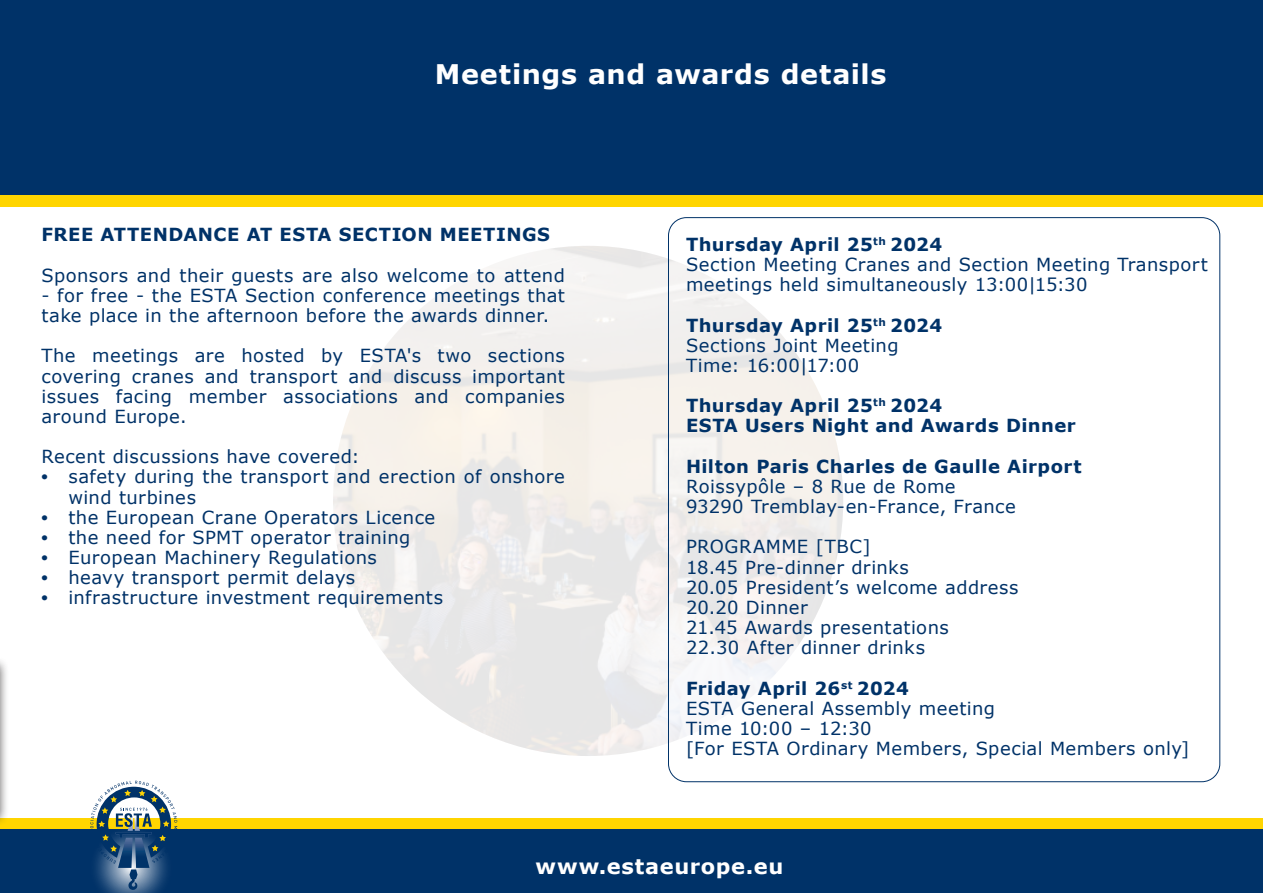
<style>
.page{position:relative;width:1263px;height:893px;background:#fff}
.page>*{position:absolute;margin:0;border:0;box-sizing:border-box;transform-origin:0 0}
.Platte_tekst_2{font:700 27px "Verdana";letter-spacing:.025em;color:#fff}
.Platte_tekst_2-2{font:700 21px "Verdana";letter-spacing:.035em;color:#fff}
.Platte_tekst_2-3{font:18px/20.2px "Verdana";letter-spacing:.025em;color:#003268}
.Platte_tekst_2-4{font:700 18px "Verdana";letter-spacing:.025em;color:#003268}
.s1{font-family:"Arial";font-weight:700}
</style>
<div class="page">
<div style="left:0;top:818px;width:1263px;height:10px;background:#ffd500"></div>
<div style="left:0;top:829px;width:1263px;height:64px;background:#003268"></div>
<svg style="left:87px;top:781px;width:90px;height:112px"></svg>
<div style="left:0;top:0;width:1263px;height:196px;background:#003268"></div>
<div style="left:0;top:195px;width:1263px;height:11px;background:#ffd500"></div>
<div style="left:0;top:656px;width:9px;height:172px;background:#231f20;opacity:.75"></div>
<p class="Platte_tekst_2" style="left:435px;top:57px;width:453px">Meetings and awards details</p>
<p class="Platte_tekst_2-4" style="left:41px;top:223px;width:510px">FREE ATTENDANCE AT ESTA SECTION MEETINGS</p>
<p class="Platte_tekst_2-3" style="left:41px;top:265px;width:525px">Sponsors and their guests are also welcome to attend</p>
<p class="Platte_tekst_2-3" style="left:41px;top:285px;width:525px">- for free - the ESTA Section conference meetings that take place in the afternoon before the awards dinner.</p>
<p class="Platte_tekst_2-3" style="left:41px;top:346px;width:525px;text-align:justify">The meetings are hosted by ESTA's two sections covering cranes and transport and discuss important issues facing member associations and companies around Europe.</p>
<p class="Platte_tekst_2-3" style="left:41px;top:447px;width:320px">Recent discussions have covered:</p>
<p class="Platte_tekst_2-3" style="left:68px;top:467px;width:498px;text-indent:-27px"><span class="s1">•</span> safety during the transport and erection of onshore wind turbines</p>
<p class="Platte_tekst_2-3" style="left:41px;top:507px;width:395px"><span class="s1">•</span> the European Crane Operators Licence</p>
<p class="Platte_tekst_2-3" style="left:41px;top:527px;width:370px"><span class="s1">•</span> the need for SPMT operator training</p>
<p class="Platte_tekst_2-3" style="left:41px;top:548px;width:337px"><span class="s1">•</span> European Machinery Regulations</p>
<p class="Platte_tekst_2-3" style="left:41px;top:568px;width:315px"><span class="s1">•</span> heavy transport permit delays</p>
<p class="Platte_tekst_2-3" style="left:41px;top:588px;width:403px"><span class="s1">•</span> infrastructure investment requirements</p>
<p class="Platte_tekst_2-4" style="left:686px;top:233px;width:258px">Thursday April 25<sup>th</sup> 2024</p>
<p class="Platte_tekst_2-3" style="left:686px;top:255px;width:523px">Section Meeting Cranes and Section Meeting Transport</p>
<p class="Platte_tekst_2-3" style="left:686px;top:275px;width:403px">meetings held simultaneously 13:00|15:30</p>
<p class="Platte_tekst_2-4" style="left:686px;top:313px;width:258px">Thursday April 25<sup>th</sup> 2024</p>
<p class="Platte_tekst_2-3" style="left:686px;top:335px;width:214px">Sections Joint Meeting</p>
<p class="Platte_tekst_2-3" style="left:686px;top:355px;width:175px">Time: 16:00|17:00</p>
<p class="Platte_tekst_2-4" style="left:686px;top:394px;width:258px">Thursday April 25<sup>th</sup> 2024</p>
<p class="Platte_tekst_2-4" style="left:686px;top:414px;width:391px">ESTA Users Night and Awards Dinner</p>
<p class="Platte_tekst_2-4" style="left:686px;top:454px;width:397px">Hilton Paris Charles de Gaulle Airport</p>
<p class="Platte_tekst_2-3" style="left:686px;top:477px;width:271px">Roissypôle – 8 Rue de Rome</p>
<p class="Platte_tekst_2-3" style="left:686px;top:497px;width:331px">93290 Tremblay-en-France, France</p>
<p class="Platte_tekst_2-3" style="left:686px;top:537px;width:186px">PROGRAMME [TBC]</p>
<p class="Platte_tekst_2-3" style="left:686px;top:557px;width:224px">18.45 Pre-dinner drinks</p>
<p class="Platte_tekst_2-3" style="left:686px;top:577px;width:334px">20.05 President’s welcome address</p>
<p class="Platte_tekst_2-3" style="left:686px;top:598px;width:123px">20.20 Dinner</p>
<p class="Platte_tekst_2-3" style="left:686px;top:618px;width:264px">21.45 Awards presentations</p>
<p class="Platte_tekst_2-3" style="left:686px;top:638px;width:240px">22.30 After dinner drinks</p>
<p class="Platte_tekst_2-4" style="left:686px;top:676px;width:224px">Friday April 26<sup>st</sup> 2024</p>
<p class="Platte_tekst_2-3" style="left:686px;top:698px;width:311px">ESTA General Assembly meeting</p>
<p class="Platte_tekst_2-3" style="left:686px;top:719px;width:187px">Time 10:00 – 12:30</p>
<p class="Platte_tekst_2-3" style="left:686px;top:739px;width:505px">[For ESTA Ordinary Members, Special Members only]</p>
<p class="Platte_tekst_2-2" style="left:535px;top:852px;width:249px">www.estaeurope.eu</p>
</div>
